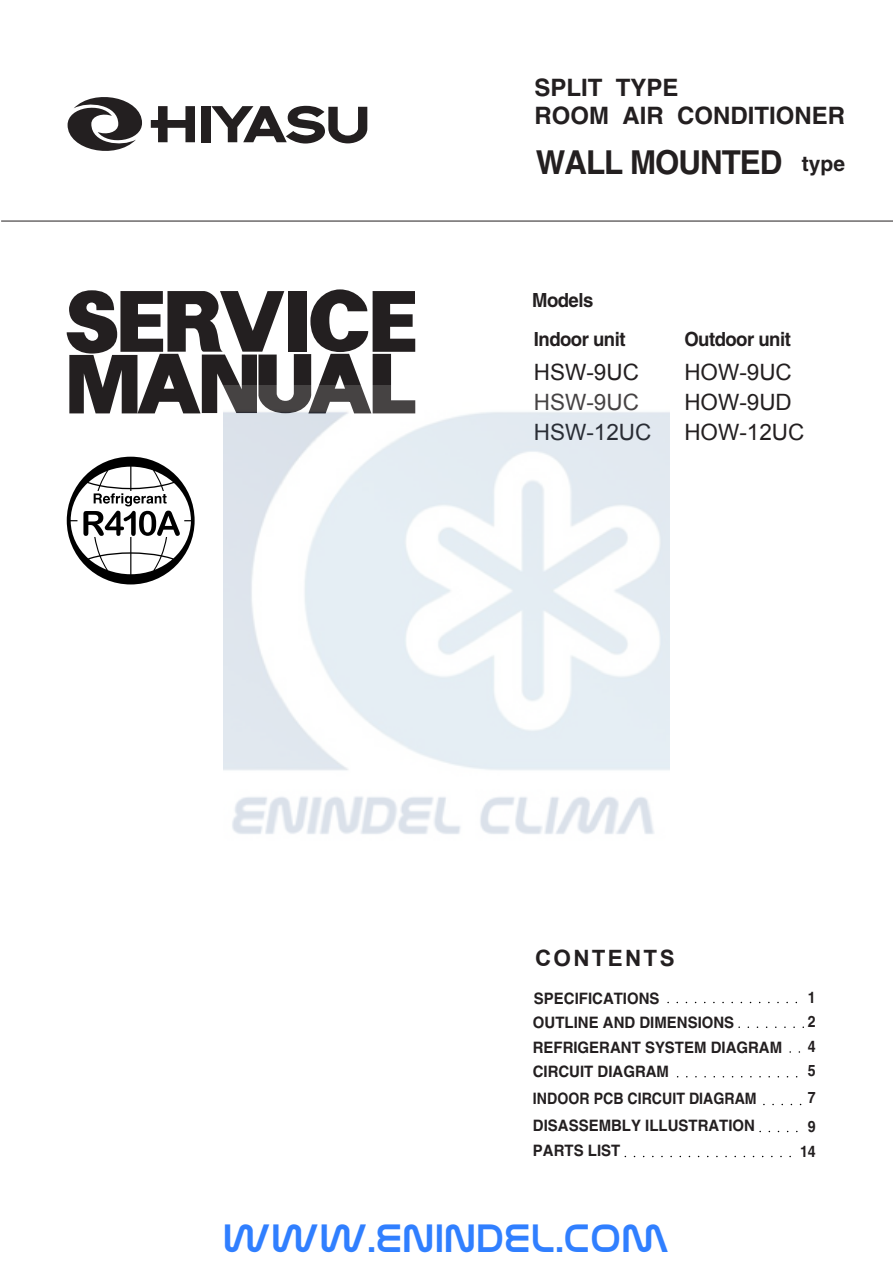
<style>
.page{position:relative;width:893px;height:1263px;background:#fff}
.page>*{position:absolute;margin:0;border:0;box-sizing:border-box;transform-origin:0 0}
.t1{font:40.05px "Nasalization Rg";color:#307fff}
.t2{font:700 33px "Helvetica";letter-spacing:-.035em;color:#231f20;scale:.95 1}
.t3{font:700 24px/28.5px "Helvetica";color:#231f20}
.t4{font:22.5px/30px "Arial";color:#231f20}
.t5{font:700 22.5px "Arial";letter-spacing:.1em;color:#231f20}
.t6{font:700 19.5px/38.2px "Helvetica";letter-spacing:-.03em;color:#231f20;scale:.95 1}
.t7{font:700 15.75px/24.5px "Helvetica";color:#231f20;scale:.95 1}
.t8{font:700 15.75px/26px "Helvetica";color:#231f20;scale:.9 1}
.s1{font-size:21px}
</style>
<div class="page">
<hr style="left:1px;top:221px;width:891px;height:1px;background:#231f20">
<svg style="left:67px;top:289px;width:348px;height:124px"></svg>
<svg style="left:668px;top:1002px;width:129px;height:1px"></svg>
<svg style="left:739px;top:1027px;width:64px;height:1px"></svg>
<svg style="left:677px;top:1076px;width:121px;height:2px"></svg>
<svg style="left:760px;top:1131px;width:38px;height:1px"></svg>
<svg style="left:625px;top:1156px;width:166px;height:1px"></svg>
<div style="left:201px;top:106px;width:9px;height:36px;background:#231f20"></div>
<svg style="left:151px;top:106px;width:44px;height:36px"></svg>
<svg style="left:211px;top:106px;width:156px;height:38px"></svg>
<svg style="left:68px;top:97px;width:74px;height:54px"></svg>
<svg style="left:67px;top:457px;width:128px;height:127px"></svg>
<img style="left:223px;top:386px;width:446px;height:448px">
<h3 class="t3" style="left:534px;top:73px;width:312px">SPLIT TYPE<br>ROOM AIR CONDITIONER</h3>
<h2 class="t2" style="left:536px;top:142px;width:327px">WALL MOUNTED <span class="s1">type</span></h2>
<p class="t6" style="left:532px;top:281px;width:100px">Models<br>Indoor unit</p>
<p class="t6" style="left:684px;top:319px;width:114px">Outdoor unit</p>
<h3 class="t4" style="left:534px;top:357px;width:119px">HSW-9UC<br>HSW-9UC<br>HSW-12UC</h3>
<h3 class="t4" style="left:684px;top:357px;width:121px">HOW-9UC<br>HOW-9UD<br>HOW-12UC</h3>
<h3 class="t5" style="left:535px;top:943px;width:141px">CONTENTS</h3>
<p class="t7" style="left:532px;top:985px;width:264px">SPECIFICATIONS<br>OUTLINE AND DIMENSIONS<br>REFRIGERANT SYSTEM DIAGRAM<br>CIRCUIT DIAGRAM</p>
<p class="t8" style="left:533px;top:1085px;width:250px;text-align:justify">INDOOR PCB CIRCUIT DIAGRAM DISASSEMBLY ILLUSTRATION PARTS LIST</p>
<p class="t8" style="left:807px;top:986px;width:10px;line-height:23.9px">1<br>2</p>
<p class="t8" style="left:807px;top:1035px;width:10px;line-height:23.9px">4<br>5</p>
<p class="t8" style="left:807px;top:1083px;width:10px;line-height:28.3px">7<br>9</p>
<p class="t8" style="left:800px;top:1138px;width:19px">14</p>
<h1 class="t1" style="left:223px;top:1215px;width:448px">WWW.ENINDEL.COM</h1>
</div>
